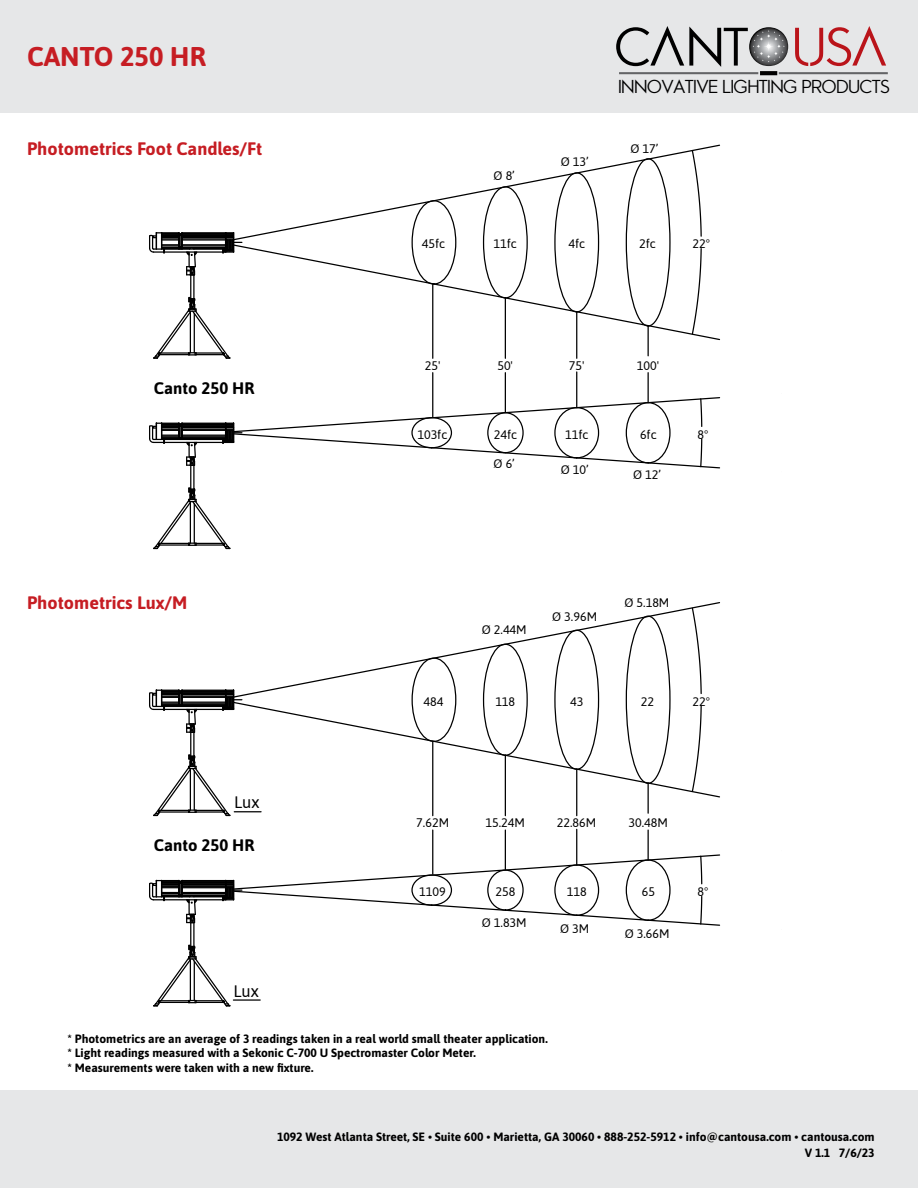
<style>
.page{position:relative;width:918px;height:1188px;background:#fff}
.page>*{position:absolute;margin:0;border:0;box-sizing:border-box;transform-origin:0 0}
.t1{font:700 27px "Asap";color:#c61d23}
.t2{font:700 18px "Asap";color:#c61d23}
.t3{font:18px "Pasajero";color:#000}
.t4{font:700 16.65px "Asap";color:#000}
.t5{font:16.65px "Asap";color:#000}
.t6{font:12.45px "Asap";color:#000}
.t7{font:700 12px/14.4px "Asap";color:#000}
</style>
<div class="page">
<div style="left:0;top:0;width:918px;height:112px;background:#e6e7e8"></div>
<div style="left:0;top:1091px;width:918px;height:97px;background:#e6e7e8"></div>
<svg style="left:795px;top:26px;width:91px;height:40px"></svg>
<svg style="left:616px;top:26px;width:172px;height:41px"></svg>
<hr style="left:619px;top:72px;width:139px;height:2px;background:#636466">
<hr style="left:779px;top:72px;width:109px;height:2px;background:#636466">
<svg style="left:760px;top:71px;width:17px;height:4px"></svg>
<svg style="left:242px;top:144px;width:478px;height:97px"></svg>
<svg style="left:242px;top:244px;width:478px;height:97px"></svg>
<svg style="left:691px;top:247px;width:11px;height:88px"></svg>
<svg style="left:691px;top:149px;width:11px;height:88px"></svg>
<hr style="left:432px;top:284px;width:1px;height:74px;background:#000">
<hr style="left:505px;top:298px;width:1px;height:60px;background:#000">
<svg style="left:149px;top:232px;width:93px;height:127px"></svg>
<hr style="left:576px;top:312px;width:1px;height:46px;background:#000">
<hr style="left:648px;top:326px;width:1px;height:30px;background:#000">
<hr style="left:576px;top:372px;width:1px;height:36px;background:#000">
<hr style="left:648px;top:373px;width:1px;height:30px;background:#000">
<hr style="left:505px;top:373px;width:1px;height:39px;background:#000">
<hr style="left:432px;top:373px;width:1px;height:44px;background:#000">
<svg style="left:149px;top:396px;width:572px;height:154px"></svg>
<svg style="left:261px;top:602px;width:459px;height:97px"></svg>
<svg style="left:261px;top:701px;width:459px;height:97px"></svg>
<svg style="left:691px;top:705px;width:11px;height:88px"></svg>
<svg style="left:691px;top:607px;width:11px;height:88px"></svg>
<hr style="left:432px;top:741px;width:1px;height:75px;background:#000">
<hr style="left:505px;top:755px;width:1px;height:61px;background:#000">
<svg style="left:149px;top:854px;width:572px;height:153px"></svg>
<hr style="left:576px;top:769px;width:1px;height:47px;background:#000">
<hr style="left:648px;top:783px;width:1px;height:30px;background:#000">
<hr style="left:576px;top:829px;width:1px;height:36px;background:#000">
<hr style="left:648px;top:830px;width:1px;height:30px;background:#000">
<hr style="left:505px;top:830px;width:1px;height:40px;background:#000">
<hr style="left:432px;top:830px;width:1px;height:44px;background:#000">
<hr style="left:233px;top:999px;width:27px;height:2px;background:#000">
<svg style="left:149px;top:689px;width:112px;height:128px"></svg>
<h1 class="t1" style="left:27px;top:37px;width:181px">CANTO 250 HR</h1>
<h2 class="t2" style="left:27px;top:136px;width:237px">Photometrics Foot Candles/Ft</h2>
<h3 class="t4" style="left:154px;top:376px;width:102px">Canto 250 HR</h3>
<h2 class="t2" style="left:27px;top:590px;width:162px">Photometrics Lux/M</h2>
<h3 class="t5" style="left:234px;top:791px;width:27px">Lux</h3>
<h3 class="t4" style="left:154px;top:834px;width:102px">Canto 250 HR</h3>
<h3 class="t5" style="left:233px;top:979px;width:27px">Lux</h3>
<h2 class="t3" style="left:618px;top:76px;width:273px">INNOVATIVE LIGHTING PRODUCTS</h2>
<p class="t6" style="left:494px;top:167px;width:23px">Ø 8’</p>
<p class="t6" style="left:561px;top:153px;width:29px">Ø 13’</p>
<p class="t6" style="left:631px;top:141px;width:29px">Ø 17’</p>
<p class="t6" style="left:422px;top:235px;width:25px">45fc</p>
<p class="t6" style="left:494px;top:235px;width:25px">11fc</p>
<p class="t6" style="left:568px;top:235px;width:18px">4fc</p>
<p class="t6" style="left:639px;top:235px;width:18px">2fc</p>
<p class="t6" style="left:693px;top:235px;width:19px">22°</p>
<p class="t6" style="left:425px;top:357px;width:17px">25'</p>
<p class="t6" style="left:497px;top:357px;width:17px">50'</p>
<p class="t6" style="left:569px;top:357px;width:17px">75'</p>
<p class="t6" style="left:637px;top:357px;width:24px">100'</p>
<p class="t6" style="left:417px;top:426px;width:31px">103fc</p>
<p class="t6" style="left:494px;top:426px;width:25px">24fc</p>
<p class="t6" style="left:565px;top:426px;width:25px">11fc</p>
<p class="t6" style="left:640px;top:426px;width:18px">6fc</p>
<p class="t6" style="left:494px;top:455px;width:23px">Ø 6’</p>
<p class="t6" style="left:561px;top:461px;width:29px">Ø 10’</p>
<p class="t6" style="left:633px;top:466px;width:29px">Ø 12’</p>
<p class="t6" style="left:697px;top:426px;width:12px">8°</p>
<p class="t6" style="left:482px;top:621px;width:46px">Ø 2.44M</p>
<p class="t6" style="left:552px;top:608px;width:46px">Ø 3.96M</p>
<p class="t6" style="left:625px;top:594px;width:46px">Ø 5.18M</p>
<p class="t6" style="left:423px;top:693px;width:21px">484</p>
<p class="t6" style="left:495px;top:693px;width:21px">118</p>
<p class="t6" style="left:570px;top:693px;width:15px">43</p>
<p class="t6" style="left:641px;top:693px;width:15px">22</p>
<p class="t6" style="left:693px;top:693px;width:19px">22°</p>
<p class="t6" style="left:416px;top:815px;width:34px">7.62M</p>
<p class="t6" style="left:485px;top:815px;width:41px">15.24M</p>
<p class="t6" style="left:557px;top:814px;width:41px">22.86M</p>
<p class="t6" style="left:628px;top:815px;width:41px">30.48M</p>
<p class="t6" style="left:419px;top:883px;width:28px">1109</p>
<p class="t6" style="left:495px;top:883px;width:21px">258</p>
<p class="t6" style="left:567px;top:883px;width:21px">118</p>
<p class="t6" style="left:642px;top:883px;width:15px">65</p>
<p class="t6" style="left:482px;top:914px;width:46px">Ø 1.83M</p>
<p class="t6" style="left:560px;top:920px;width:31px">Ø 3M</p>
<p class="t6" style="left:625px;top:925px;width:46px">Ø 3.66M</p>
<p class="t6" style="left:697px;top:883px;width:12px">8°</p>
<p class="t7" style="left:68px;top:1031px;width:482px">* Photometrics are an average of 3 readings taken in a real world small theater application. * Light readings measured with a Sekonic C-700 U Spectromaster Color Meter.<br>* Measurements were taken with a new fixture.</p>
<p class="t7" style="left:277px;top:1130px;width:599px">1092 West Atlanta Street, SE • Suite 600 • Marietta, GA 30060 • 888-252-5912 • info@cantousa.com • cantousa.com</p>
<p class="t7" style="left:805px;top:1145px;width:71px">V 1.1 7/6/23</p>
</div>
